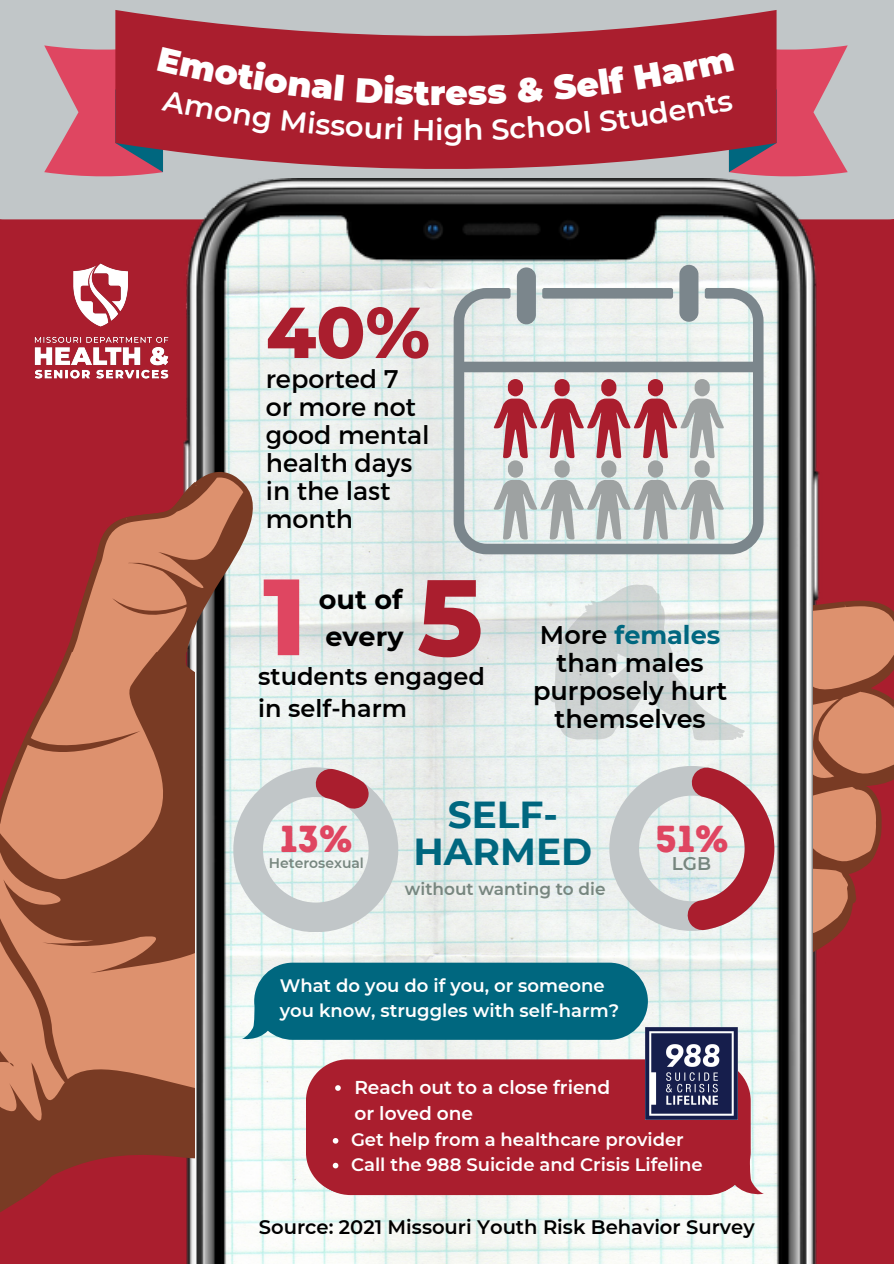
<style>
.page{position:relative;width:894px;height:1264px;background:#fff}
.page>*{position:absolute;margin:0;border:0;box-sizing:border-box;transform-origin:0 0}
.t1{font:800 108.15px "Montserrat";color:#df4661}
.t2{font:800 108.15px "Montserrat";color:#aa1e2e}
.t3{font:800 71.85px "Montserrat";color:#aa1e2e}
.t4{font:700 37.5px/37.2px "Montserrat";color:#00677f;text-align:center}
.t5{font:37.5px "Intro Rust Base";color:#df4661}
.t6{font:900 34.35px "Montserrat";color:#fff}
.t7{font:600 28.8px "Montserrat";color:#fff}
.t8{font:700 27px "Montserrat";color:#000}
.t9{font:25.5px/28.2px "Montserrat";color:#000}
.t10{font:600 25.5px/28.2px "Montserrat";color:#000;text-align:center}
.t11{font:600 24px/32.7px "Montserrat";color:#000}
.t12{font:600 19.5px "Montserrat";color:#000}
.t13{font:600 18.6px/26px "Montserrat";color:#fff}
.t14{font:600 18.45px "Montserrat";color:#77867f}
.t15{font:600 18px/24.8px "Montserrat";color:#fff}
.t16{font:600 16.95px "Montserrat";color:#77867f}
.t17{font:600 13.95px "Montserrat";color:#77867f}
.s1{font-weight:700;color:#00677f}
</style>
<div class="page">
<div style="left:0;top:219px;width:103px;height:253px;background:#aa1e2e"></div>
<div style="left:0;top:0;width:893px;height:219px;background:#c1c6c8"></div>
<svg style="left:44px;top:45px;width:803px;height:133px;background:#d6697d"></svg>
<svg style="left:115px;top:10px;width:661px;height:168px;background:#b05965"></svg>
<img style="left:103px;top:178px;width:783px;height:1085px">
<img style="left:20px;top:239px;width:164px;height:164px">
<svg style="left:453px;top:288px;width:310px;height:266px"></svg>
<div style="left:516px;top:267px;width:19px;height:57px;background:#7b868c;border-radius:10px"></div>
<div style="left:679px;top:265px;width:19px;height:57px;background:#7b868c;border-radius:10px"></div>
<svg style="left:493px;top:379px;width:230px;height:160px;background:#cab8ba"></svg>
<svg style="left:549px;top:584px;width:195px;height:156px"></svg>
<svg style="left:233px;top:767px;width:165px;height:165px"></svg>
<svg style="left:609px;top:766px;width:165px;height:164px;background:#d0b5b8"></svg>
<svg style="left:242px;top:962px;width:405px;height:79px;background:#137288"></svg>
<div style="left:306px;top:1059px;width:444px;height:134px;background:#aa1e2e"></div>
<svg style="left:335px;top:1085px;width:5px;height:5px"></svg>
<img style="left:645px;top:1027px;width:92px;height:80px">
<svg style="left:307px;top:1107px;width:456px;height:89px;background:#aa2a39"></svg>
<div style="left:0;top:1214px;width:194px;height:49px;background:#aa1e2e"></div>
<svg style="left:0;top:651px;width:194px;height:13px;background:#b4584a"></svg>
<svg style="left:0;top:664px;width:194px;height:550px;background:#ae6149"></svg>
<svg style="left:9px;top:1062px;width:5px;height:4px"></svg>
<svg style="left:0;top:472px;width:297px;height:179px;fill:#ecf1ef"></svg>
<svg style="left:0;top:477px;width:250px;height:174px;background:#b1514a"></svg>
<div style="left:813px;top:450px;width:80px;height:813px;background:#aa1e2e"></div>
<svg style="left:813px;top:604px;width:80px;height:175px;background:#c97e5e"></svg>
<svg style="left:813px;top:787px;width:63px;height:153px;background:#be6852"></svg>
<div style="left:157px;top:46px;width:275px;height:94px;background:#aa1e2e"></div>
<div style="left:446px;top:51px;width:288px;height:89px;background:#aa1e2e"></div>
<p class="t6" style="left:429px;top:72px;width:17px">r</p>
<p class="t7" style="left:435px;top:112px;width:30px">ig</p>
<p class="t3" style="left:266px;top:288px;width:165px">40%</p>
<p class="t9" style="left:266px;top:363px;width:165px">reported 7 or more not good mental health days in the last month</p>
<p class="t1" style="left:263px;top:550px;width:45px">1</p>
<p class="t2" style="left:417px;top:551px;width:67px">5</p>
<p class="t8" style="left:318px;top:582px;width:85px">out of</p>
<p class="t8" style="left:325px;top:619px;width:80px">every</p>
<p class="t11" style="left:258px;top:659px;width:228px">students engaged in self-harm</p>
<p class="t10" style="left:533px;top:620px;width:196px">More <span class="s1">females </span>than males purposely hurt themselves</p>
<p class="t4" style="left:413px;top:796px;width:180px">SELF-<br>HARMED</p>
<p class="t5" style="left:279px;top:816px;width:75px">13%</p>
<p class="t5" style="left:655px;top:816px;width:75px">51%</p>
<p class="t14" style="left:671px;top:852px;width:41px">LGB</p>
<p class="t17" style="left:269px;top:854px;width:96px">Heterosexual</p>
<p class="t16" style="left:405px;top:878px;width:202px">without wanting to die</p>
<p class="t15" style="left:279px;top:973px;width:341px">What do you do if you, or someone you know, struggles with self-harm?</p>
<p class="t13" style="left:354px;top:1074px;width:257px">Reach out to a close friend or loved one</p>
<p class="t15" style="left:351px;top:1126px;width:334px">Get help from a healthcare provider</p>
<p class="t15" style="left:351px;top:1151px;width:353px">Call the 988 Suicide and Crisis Lifeline</p>
<p class="t12" style="left:259px;top:1214px;width:497px">Source: 2021 Missouri Youth Risk Behavior Survey</p>
</div>
